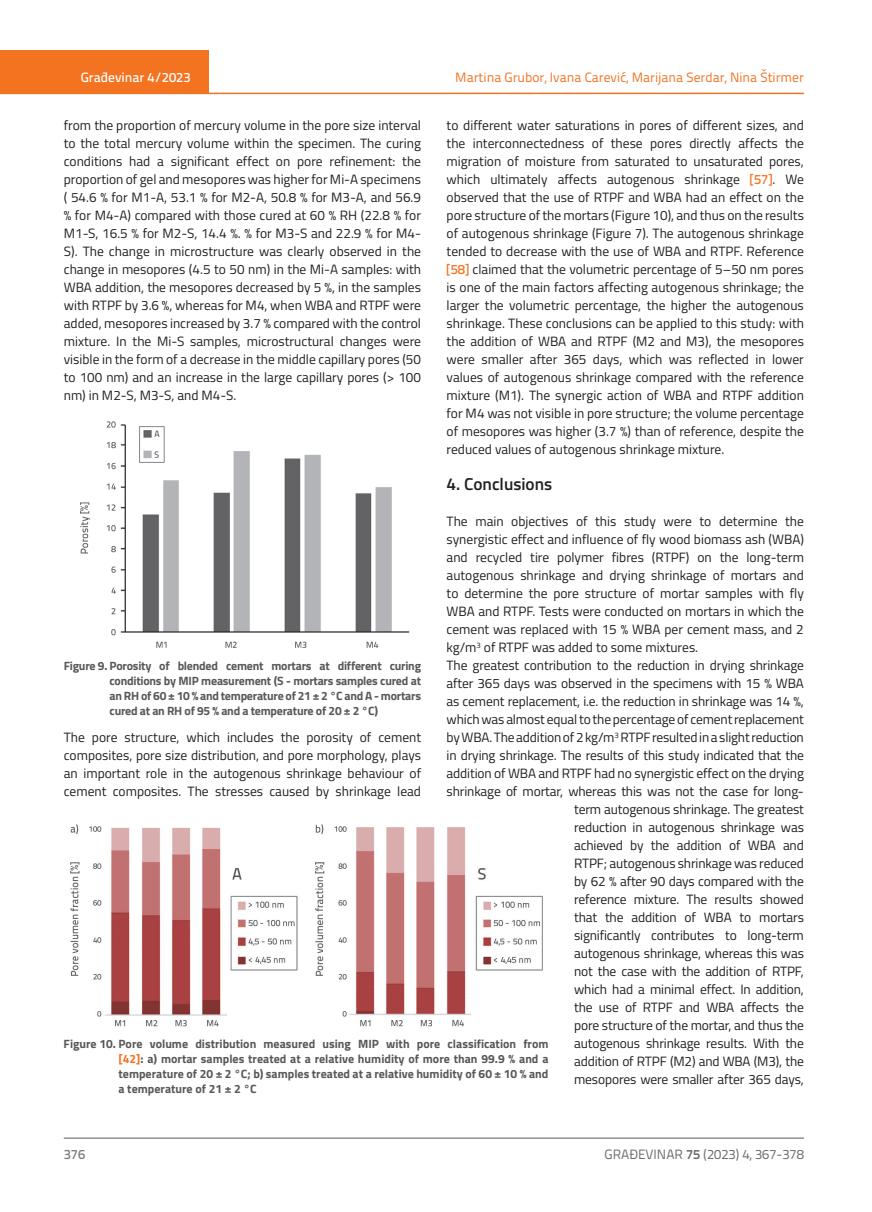
<style>
.page{position:relative;width:872px;height:1212px;background:#fff}
.page>*{position:absolute;margin:0;border:0;box-sizing:border-box;transform-origin:0 0}
.t1{font:600 17.25px "Titillium";color:#231f20}
.t2{font:13.5px/18px "Titillium";letter-spacing:-.01em;color:#231f20;text-align:justify}
.t3{font:13.5px "Titillium Text 22 L";color:#f47321}
.t4{font:13.5px "Titillium Text 22 L";color:#6c6d70}
.t5{font:500 13.5px "Titillium Text 22 L";color:#fff}
.t6{font:500 13.5px "Titillium Text 22 L";color:#787a7d}
.t7{font:700 12px/15px "Titillium";letter-spacing:-.015em;color:#57585a;text-align:justify}
.s1{font-family:"Titillium Text 22 L";font-weight:500;color:#f47321}
.s2{color:#f47321}
.s3{font-weight:700}
</style>
<div class="page">
<div style="left:0;top:50px;width:208px;height:44px;background:#f47321"></div>
<hr style="left:0;top:93px;width:804px;height:1px;background:#f47321">
<hr style="left:64px;top:1138px;width:740px;height:1px;background:#57585a">
<img style="left:80px;top:421px;width:330px;height:227px">
<img style="left:70px;top:824px;width:473px;height:203px">
<p class="t5" style="left:81px;top:67px;width:111px">Građevinar 4/2023</p>
<p class="t3" style="left:455px;top:68px;width:350px">Martina Grubor, Ivana Carević, Marijana Serdar, Nina Štirmer</p>
<p class="t2" style="left:446px;top:115px;width:359px">to different water saturations in pores of different sizes, and the interconnectedness of these pores directly affects the migration of moisture from saturated to unsaturated pores, which ultimately affects autogenous shrinkage <span class="s1">[57]</span>. We observed that the use of RTPF and WBA had an effect on the pore structure of the mortars (Figure 10), and thus on the results of autogenous shrinkage (Figure 7). The autogenous shrinkage tended to decrease with the use of WBA and RTPF. Reference <span class="s1">[58]</span> claimed that the volumetric percentage of 5–50 nm pores is one of the main factors affecting autogenous shrinkage; the larger the volumetric percentage, the higher the autogenous shrinkage. These conclusions can be applied to this study: with the addition of WBA and RTPF (M2 and M3), the mesopores were smaller after 365 days, which was reflected in lower values of autogenous shrinkage compared with the reference mixture (M1). The synergic action of WBA and RTPF addition for M4 was not visible in pore structure; the volume percentage of mesopores was higher (3.7 %) than of reference, despite the reduced values of autogenous shrinkage mixture.</p>
<p class="t1" style="left:446px;top:471px;width:107px">4. Conclusions</p>
<p class="t2" style="left:446px;top:511px;width:359px">The main objectives of this study were to determine the</p>
<p class="t2" style="left:446px;top:529px;width:359px">synergistic effect and influence of fly wood biomass ash (WBA)</p>
<p class="t2" style="left:446px;top:547px;width:359px">and recycled tire polymer fibres (RTPF) on the long-term</p>
<p class="t2" style="left:446px;top:565px;width:359px">autogenous shrinkage and drying shrinkage of mortars and</p>
<p class="t2" style="left:446px;top:583px;width:359px">to determine the pore structure of mortar samples with fly</p>
<p class="t2" style="left:446px;top:601px;width:359px">WBA and RTPF. Tests were conducted on mortars in which the</p>
<p class="t2" style="left:446px;top:620px;width:359px">cement was replaced with 15 % WBA per cement mass, and 2</p>
<p class="t2" style="left:446px;top:638px;width:253px">kg/m<sup>3</sup> of RTPF was added to some mixtures.</p>
<p class="t2" style="left:446px;top:656px;width:359px">The greatest contribution to the reduction in drying shrinkage</p>
<p class="t2" style="left:446px;top:674px;width:359px">after 365 days was observed in the specimens with 15 % WBA</p>
<p class="t2" style="left:446px;top:692px;width:359px">as cement replacement, i.e. the reduction in shrinkage was 14 %,</p>
<p class="t2" style="left:446px;top:710px;width:359px">which was almost equal to the percentage of cement replacement</p>
<p class="t2" style="left:446px;top:728px;width:359px">by WBA. The addition of 2 kg/m<sup>3</sup> RTPF resulted in a slight reduction</p>
<p class="t2" style="left:446px;top:746px;width:359px">in drying shrinkage. The results of this study indicated that the</p>
<p class="t2" style="left:446px;top:764px;width:359px">addition of WBA and RTPF had no synergistic effect on the drying</p>
<p class="t2" style="left:446px;top:782px;width:359px">shrinkage of mortar, whereas this was not the case for long-</p>
<p class="t2" style="left:574px;top:800px;width:231px">term autogenous shrinkage. The greatest</p>
<p class="t2" style="left:574px;top:818px;width:231px">reduction in autogenous shrinkage was</p>
<p class="t2" style="left:574px;top:836px;width:231px">achieved by the addition of WBA and</p>
<p class="t2" style="left:574px;top:854px;width:231px">RTPF; autogenous shrinkage was reduced</p>
<p class="t2" style="left:574px;top:872px;width:231px">by 62 % after 90 days compared with the</p>
<p class="t2" style="left:574px;top:890px;width:231px">reference mixture. The results showed</p>
<p class="t2" style="left:574px;top:908px;width:231px">that the addition of WBA to mortars</p>
<p class="t2" style="left:574px;top:926px;width:231px">significantly contributes to long-term</p>
<p class="t2" style="left:574px;top:944px;width:231px">autogenous shrinkage, whereas this was</p>
<p class="t2" style="left:574px;top:962px;width:231px">not the case with the addition of RTPF,</p>
<p class="t2" style="left:574px;top:980px;width:231px">which had a minimal effect. In addition,</p>
<p class="t2" style="left:574px;top:998px;width:231px">the use of RTPF and WBA affects the</p>
<p class="t2" style="left:574px;top:1016px;width:231px">pore structure of the mortar, and thus the</p>
<p class="t2" style="left:574px;top:1034px;width:231px">autogenous shrinkage results. With the</p>
<p class="t2" style="left:574px;top:1052px;width:231px">addition of RTPF (M2) and WBA (M3), the</p>
<p class="t2" style="left:574px;top:1070px;width:231px">mesopores were smaller after 365 days,</p>
<p class="t2" style="left:64px;top:115px;width:359px">from the proportion of mercury volume in the pore size interval to the total mercury volume within the specimen. The curing conditions had a significant effect on pore refinement: the proportion of gel and mesopores was higher for Mi-A specimens ( 54.6 % for M1-A, 53.1 % for M2-A, 50.8 % for M3-A, and 56.9 % for M4-A) compared with those cured at 60 % RH (22.8 % for M1-S, 16.5 % for M2-S, 14.4 %. % for M3-S and 22.9 % for M4- S). The change in microstructure was clearly observed in the change in mesopores (4.5 to 50 nm) in the Mi-A samples: with WBA addition, the mesopores decreased by 5 %, in the samples with RTPF by 3.6 %, whereas for M4, when WBA and RTPF were added, mesopores increased by 3.7 % compared with the control mixture. In the Mi-S samples, microstructural changes were visible in the form of a decrease in the middle capillary pores (50 to 100 nm) and an increase in the large capillary pores (&gt; 100 nm) in M2-S, M3-S, and M4-S.</p>
<p class="t7" style="left:110px;top:658px;width:313px;text-indent:-46px">Figure 9. Porosity of blended cement mortars at different curing conditions by MIP measurement (S - mortars samples cured at an RH of 60 ± 10 % and temperature of 21 ± 2 °C and A - mortars cured at an RH of 95 % and a temperature of 20 ± 2 °C)</p>
<p class="t2" style="left:64px;top:728px;width:359px">The pore structure, which includes the porosity of cement composites, pore size distribution, and pore morphology, plays an important role in the autogenous shrinkage behaviour of cement composites. The stresses caused by shrinkage lead</p>
<p class="t7" style="left:119px;top:1036px;width:431px;text-indent:-55px">Figure 10. Pore volume distribution measured using MIP with pore classification from <span class="s2">[42]</span>: a) mortar samples treated at a relative humidity of more than 99.9 % and a temperature of 20 ± 2 °C; b) samples treated at a relative humidity of 60 ± 10 % and a temperature of 21 ± 2 °C</p>
<p class="t6" style="left:64px;top:1144px;width:23px">376</p>
<p class="t4" style="left:604px;top:1144px;width:201px">GRAĐEVINAR <span class="s3">75</span> (2023) 4, 367-378</p>
</div>
